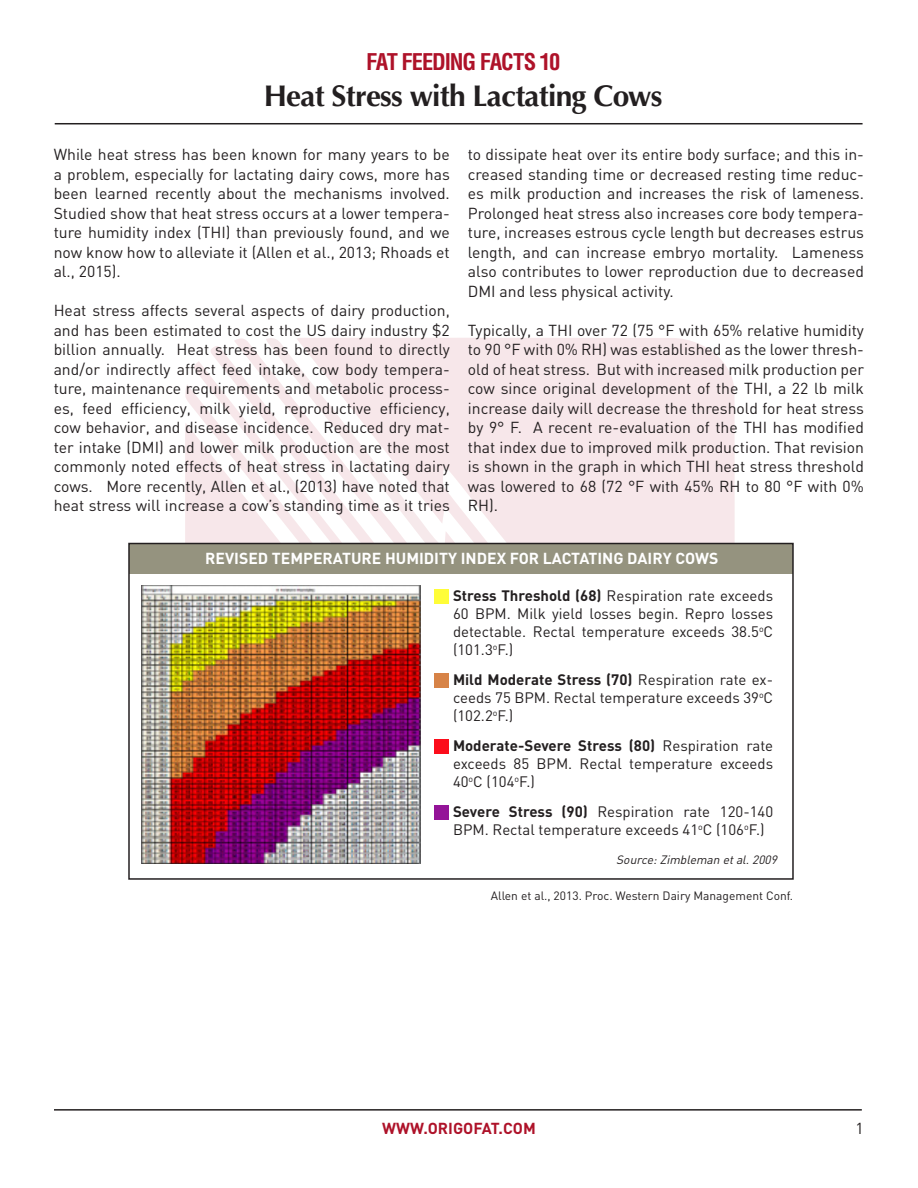
<style>
.page{position:relative;width:918px;height:1188px;background:#fff}
.page>*{position:absolute;margin:0;border:0;box-sizing:border-box;transform-origin:0 0}
.t1{font:700 30px "Optima";letter-spacing:-.025em;color:#231f20}
.t2{font:700 condensed 22.5px "Helvetica";letter-spacing:-.05em;color:#ae1229}
.t3{font:15.75px/19.5px "DIN";color:#231f20;text-align:justify}
.t4{font:700 15.75px "DIN";color:#fff}
.t5{font:700 15.75px "DIN";color:#ae1229}
.t6{font:15px/18px "DIN";color:#231f20;text-align:justify}
.t7{font:12px "DIN";color:#231f20}
.t8{font:italic 12px "DIN";color:#231f20}
.s1{font-weight:700}
</style>
<div class="page">
<div style="left:234px;top:338px;width:501px;height:205px;background:#f7e7ea"></div>
<svg style="left:185px;top:345px;width:449px;height:198px;fill:#f7e7ea"></svg>
<svg style="left:266px;top:338px;width:177px;height:205px"></svg>
<hr style="left:55px;top:123px;width:808px;height:1px;background:#231f20">
<hr style="left:54px;top:1109px;width:808px;height:2px;background:#231f20">
<div style="left:129px;top:543px;width:664px;height:31px;background:#95937f"></div>
<div style="left:128px;top:543px;width:666px;height:337px;border:2px solid #231f20"></div>
<div style="left:435px;top:590px;width:14px;height:14px;background:#fffd38"></div>
<img style="left:142px;top:586px;width:278px;height:278px">
<div style="left:435px;top:674px;width:14px;height:14px;background:#d78347"></div>
<div style="left:435px;top:739px;width:14px;height:14px;background:#fc0d1b"></div>
<div style="left:435px;top:805px;width:14px;height:14px;background:#941498"></div>
<p class="t2" style="left:366px;top:47px;width:196px">FAT FEEDING FACTS 10</p>
<p class="t1" style="left:264px;top:78px;width:400px">Heat Stress with Lactating Cows</p>
<p class="t3" style="left:54px;top:144px;width:398px">While heat stress has been known for many years to be a problem, especially for lactating dairy cows, more has been learned recently about the mechanisms involved.<br>Studied show that heat stress occurs at a lower tempera&shy;ture humidity index (THI) than previously found, and we now know how to alleviate it (Allen et al., 2013; Rhoads et al., 2015).</p>
<p class="t3" style="left:54px;top:300px;width:398px">Heat stress affects several aspects of dairy production, and has been estimated to cost the US dairy industry $2 billion annually. Heat stress has been found to directly and/or indirectly affect feed intake, cow body tempera&shy;ture, maintenance requirements and metabolic process&shy;es, feed efficiency, milk yield, reproductive efficiency, cow behavior, and disease incidence. Reduced dry mat&shy;ter intake (DMI) and lower milk production are the most commonly noted effects of heat stress in lactating dairy cows. More recently, Allen et al., (2013) have noted that heat stress will increase a cow’s standing time as it tries</p>
<p class="t3" style="left:468px;top:144px;width:398px">to dissipate heat over its entire body surface; and this in&shy;creased standing time or decreased resting time reduc&shy;es milk production and increases the risk of lameness.<br>Prolonged heat stress also increases core body tempera&shy;ture, increases estrous cycle length but decreases estrus length, and can increase embryo mortality. Lameness also contributes to lower reproduction due to decreased DMI and less physical activity.</p>
<p class="t3" style="left:468px;top:320px;width:398px">Typically, a THI over 72 (75 °F with 65% relative humidity to 90 °F with 0% RH) was established as the lower thresh&shy;old of heat stress. But with increased milk production per cow since original development of the THI, a 22 lb milk increase daily will decrease the threshold for heat stress by 9° F. A recent re-evaluation of the THI has modified that index due to improved milk production. That revision is shown in the graph in which THI heat stress threshold was lowered to 68 (72 °F with 45% RH to 80 °F with 0% RH).</p>
<p class="t4" style="left:205px;top:549px;width:515px">REVISED TEMPERATURE HUMIDITY INDEX FOR LACTATING DAIRY COWS</p>
<p class="t6" style="left:453px;top:587px;width:322px"><span class="s1">Stress Threshold (68)</span> Respiration rate exceeds 60 BPM. Milk yield losses begin. Repro losses detectable. Rectal temperature exceeds 38.5<sup>o</sup>C (101.3<sup>o</sup>F.)</p>
<p class="t6" style="left:453px;top:671px;width:322px"><span class="s1">Mild Moderate Stress (70)</span> Respiration rate ex&shy;ceeds 75 BPM. Rectal temperature exceeds 39<sup>o</sup>C (102.2<sup>o</sup>F.)</p>
<p class="t6" style="left:453px;top:737px;width:322px"><span class="s1">Moderate-Severe Stress (80)</span> Respiration rate exceeds 85 BPM. Rectal temperature exceeds 40<sup>o</sup>C (104<sup>o</sup>F.)</p>
<p class="t6" style="left:453px;top:803px;width:322px"><span class="s1">Severe Stress (90)</span> Respiration rate 120-140<br>BPM. Rectal temperature exceeds 41<sup>o</sup>C (106<sup>o</sup>F.)</p>
<p class="t8" style="left:616px;top:852px;width:166px">Source:Zimbleman etal.2009</p>
<p class="t7" style="left:491px;top:889px;width:304px">Allen et al., 2013. Proc. Western Dairy Management Conf.</p>
<p class="t5" style="left:382px;top:1118px;width:155px">WWW.ORIGOFAT.COM</p>
<p class="t3" style="left:855px;top:1118px;width:10px">1</p>
</div>
